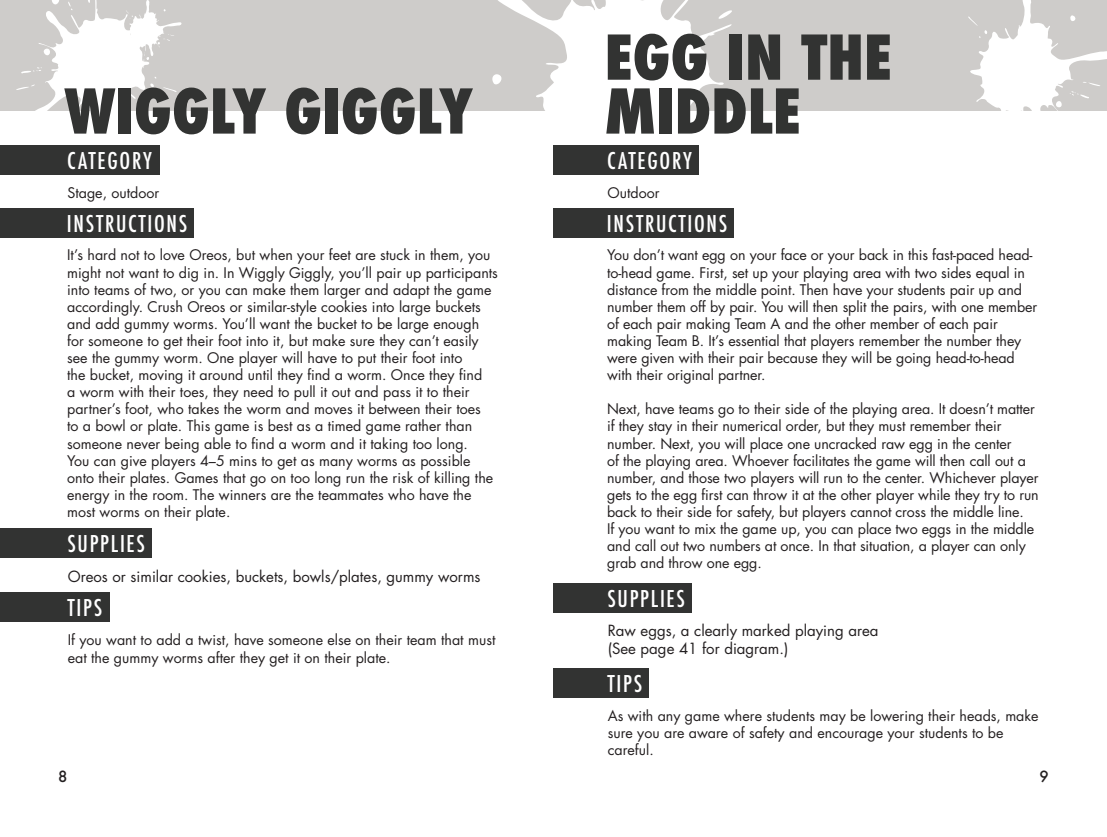
<style>
.page{position:relative;width:1107px;height:837px;background:#fff}
.page>*{position:absolute;margin:0;border:0;box-sizing:border-box;transform-origin:0 0}
.t1{font:800 condensed 60px "Futura";color:#323332}
.t2{font:500 condensed 22.5px "Futura";letter-spacing:.075em;color:#fff}
.t3{font:15px/18px "Futura Std";color:#231f20}
.t4{font:500 15px "Futura";color:#231f20}
.t5{font:14.25px/17.1px "Futura Std";color:#231f20}
</style>
<div class="page">
<div style="left:0;top:0;width:1107px;height:111px;background:#ceccca"></div>
<svg style="left:492px;top:0;width:240px;height:175px;fill:#fff"></svg>
<svg style="left:968px;top:0;width:139px;height:111px"></svg>
<svg style="left:16px;top:0;width:166px;height:146px"></svg>
<div style="left:0;top:208px;width:194px;height:30px;background:#323332"></div>
<div style="left:554px;top:208px;width:180px;height:30px;background:#323332"></div>
<div style="left:0;top:145px;width:159px;height:30px;background:#323332"></div>
<div style="left:554px;top:145px;width:145px;height:30px;background:#323332"></div>
<div style="left:0;top:528px;width:152px;height:30px;background:#323332"></div>
<div style="left:554px;top:583px;width:138px;height:30px;background:#323332"></div>
<div style="left:0;top:593px;width:109px;height:29px;background:#323332"></div>
<div style="left:554px;top:668px;width:95px;height:30px;background:#323332"></div>
<h1 class="t1" style="left:605px;top:20px;width:289px">EGG IN THE</h1>
<h1 class="t1" style="left:64px;top:73px;width:410px">WIGGLY GIGGLY</h1>
<h1 class="t1" style="left:604px;top:73px;width:198px">MIDDLE</h1>
<h2 class="t2" style="left:67px;top:147px;width:86px">CATEGORY</h2>
<h2 class="t2" style="left:607px;top:147px;width:86px">CATEGORY</h2>
<p class="t5" style="left:67px;top:184px;width:93px">Stage, outdoor</p>
<p class="t5" style="left:607px;top:184px;width:54px">Outdoor</p>
<h2 class="t2" style="left:67px;top:210px;width:122px">INSTRUCTIONS</h2>
<h2 class="t2" style="left:607px;top:210px;width:122px">INSTRUCTIONS</h2>
<p class="t5" style="left:67px;top:247px;width:432px">It’s hard not to love Oreos, but when your feet are stuck in them, you might not want to dig in. In Wiggly Giggly, you’ll pair up participants into teams of two, or you can make them larger and adapt the game accordingly. Crush Oreos or similar-style cookies into large buckets and add gummy worms. You’ll want the bucket to be large enough for someone to get their foot into it, but make sure they can’t easily see the gummy worm. One player will have to put their foot into<br>the bucket, moving it around until they find a worm. Once they find<br>a worm with their toes, they need to pull it out and pass it to their partner’s foot, who takes the worm and moves it between their toes<br>to a bowl or plate. This game is best as a timed game rather than someone never being able to find a worm and it taking too long.<br>You can give players 4–5 mins to get as many worms as possible onto their plates. Games that go on too long run the risk of killing the energy in the room. The winners are the teammates who have the most worms on their plate.</p>
<p class="t5" style="left:607px;top:247px;width:432px">You don’t want egg on your face or your back in this fast-paced head&shy;to-head game. First, set up your playing area with two sides equal in distance from the middle point. Then have your students pair up and number them off by pair. You will then split the pairs, with one member of each pair making Team A and the other member of each pair making Team B. It’s essential that players remember the number they were given with their pair because they will be going head-to-head with their original partner.</p>
<p class="t5" style="left:607px;top:401px;width:433px">Next, have teams go to their side of the playing area. It doesn’t matter if they stay in their numerical order, but they must remember their number. Next, you will place one uncracked raw egg in the center<br>of the playing area. Whoever facilitates the game will then call out a number, and those two players will run to the center. Whichever player gets to the egg first can throw it at the other player while they try to run back to their side for safety, but players cannot cross the middle line.<br>If you want to mix the game up, you can place two eggs in the middle and call out two numbers at once. In that situation, a player can only grab and throw one egg.</p>
<h2 class="t2" style="left:68px;top:530px;width:79px">SUPPLIES</h2>
<p class="t3" style="left:68px;top:567px;width:414px">Oreos or similar cookies, buckets, bowls/plates, gummy worms</p>
<h2 class="t2" style="left:68px;top:594px;width:36px">TIPS</h2>
<p class="t5" style="left:68px;top:632px;width:429px">If you want to add a twist, have someone else on their team that must eat the gummy worms after they get it on their plate.</p>
<h2 class="t2" style="left:608px;top:585px;width:79px">SUPPLIES</h2>
<p class="t3" style="left:608px;top:622px;width:272px">Raw eggs, a clearly marked playing area (See page 41 for diagram.)</p>
<h2 class="t2" style="left:608px;top:670px;width:36px">TIPS</h2>
<p class="t5" style="left:608px;top:707px;width:432px">As with any game where students may be lowering their heads, make sure you are aware of safety and encourage your students to be careful.</p>
<p class="t4" style="left:58px;top:766px;width:11px">8</p>
<p class="t4" style="left:1040px;top:766px;width:11px">9</p>
</div>
